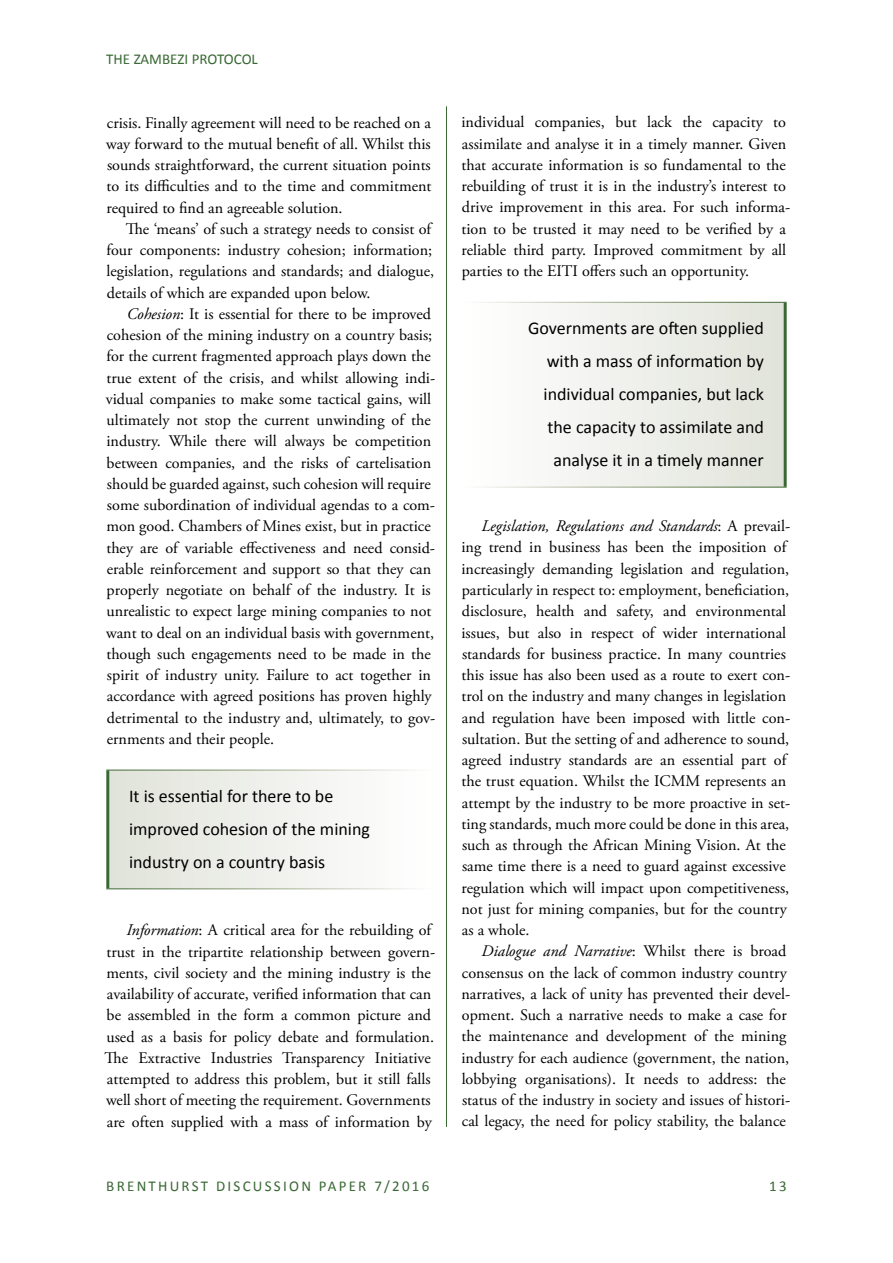
<style>
.page{position:relative;width:893px;height:1263px;background:#fff}
.page>*{position:absolute;margin:0;border:0;box-sizing:border-box;transform-origin:0 0}
.t1{font:18px/33px "Calibri";color:#000}
.t2{font:16.2px/21.3px "Adobe Garamond Pro";color:#000}
.t3{font:15px "Calibri";letter-spacing:.15em;color:#396834}
.t4{font:15px "Calibri";color:#396834}
.s1{font-style:italic}
</style>
<div class="page">
<hr style="left:446px;top:106px;width:1px;height:1021px;background:#396834">
<div style="left:108px;top:770px;width:324px;height:119px;background:linear-gradient(to right,#e0e3da,#fff)"></div>
<hr style="left:106px;top:770px;width:326px;height:1px;background:#fff">
<hr style="left:106px;top:888px;width:326px;height:1px;background:#fff">
<hr style="left:106px;top:770px;width:3px;height:118px;background:#396834">
<div style="left:461px;top:302px;width:324px;height:185px;background:linear-gradient(to right,#fff,#e0e2d9)"></div>
<hr style="left:461px;top:302px;width:326px;height:1px;background:#fff">
<hr style="left:784px;top:303px;width:3px;height:184px;background:#396834">
<p class="t4" style="left:106px;top:49px;width:153px">THE ZAMBEZI PROTOCOL</p>
<p class="t2" style="left:106px;top:112px;width:327px;text-align:justify">crisis. Finally agreement will need to be reached on a way forward to the mutual benefit of all. Whilst this sounds straightforward, the current situation points to its difficulties and to the time and commitment required to find an agreeable solution.</p>
<p class="t2" style="left:106px;top:219px;width:329px;text-indent:19px">The ‘means’ of such a strategy needs to consist of four components: industry cohesion; information; legislation, regulations and standards; and dialogue, details of which are expanded upon below.</p>
<p class="t2" style="left:106px;top:304px;width:331px;text-indent:21px"><span class="s1">Cohesion</span>: It is essential for there to be improved cohesion of the mining industry on a country basis; for the current fragmented approach plays down the true extent of the crisis, and whilst allowing indi&shy;vidual companies to make some tactical gains, will ultimately not stop the current unwinding of the industry. While there will always be competition between companies, and the risks of cartelisation should be guarded against, such cohesion will require some subordination of individual agendas to a com&shy;mon good. Chambers of Mines exist, but in practice they are of variable effectiveness and need consid&shy;erable reinforcement and support so that they can properly negotiate on behalf of the industry. It is unrealistic to expect large mining companies to not want to deal on an individual basis with government, though such engagements need to be made in the spirit of industry unity. Failure to act together in accordance with agreed positions has proven highly detrimental to the industry and, ultimately, to gov&shy;ernments and their people.</p>
<p class="t1" style="left:129px;top:778px;width:242px">It is essential for there to be improved cohesion of the mining industry on a country basis</p>
<p class="t2" style="left:105px;top:920px;width:332px;text-indent:22px"><span class="s1">Information</span>: A critical area for the rebuilding of trust in the tripartite relationship between govern&shy;ments, civil society and the mining industry is the availability of accurate, verified information that can be assembled in the form a common picture and used as a basis for policy debate and formulation.<br>The Extractive Industries Transparency Initiative attempted to address this problem, but it still falls well short of meeting the requirement. Governments are often supplied with a mass of information by</p>
<p class="t2" style="left:461px;top:112px;width:330px">individual companies, but lack the capacity to assimilate and analyse it in a timely manner. Given that accurate information is so fundamental to the rebuilding of trust it is in the industry’s interest to drive improvement in this area. For such informa&shy;tion to be trusted it may need to be verified by a reliable third party. Improved commitment by all parties to the EITI offers such an opportunity.</p>
<p class="t1" style="left:528px;top:310px;width:237px;text-align:right">Governments are often supplied with a mass of information by individual companies, but lack the capacity to assimilate and analyse it in a timely manner</p>
<p class="t2" style="left:461px;top:516px;width:330px;text-indent:20px"><span class="s1">Legislation, Regulations and Standards</span>: A prevail&shy;ing trend in business has been the imposition of increasingly demanding legislation and regulation, particularly in respect to: employment, beneficiation, disclosure, health and safety, and environmental issues, but also in respect of wider international standards for business practice. In many countries this issue has also been used as a route to exert con&shy;trol on the industry and many changes in legislation and regulation have been imposed with little con&shy;sultation. But the setting of and adherence to sound, agreed industry standards are an essential part of the trust equation. Whilst the ICMM represents an attempt by the industry to be more proactive in set&shy;ting standards, much more could be done in this area, such as through the African Mining Vision. At the same time there is a need to guard against excessive regulation which will impact upon competitiveness, not just for mining companies, but for the country as a whole.</p>
<p class="t2" style="left:461px;top:941px;width:330px;text-indent:20px"><span class="s1">Dialogue and Narrative</span>: Whilst there is broad consensus on the lack of common industry country narratives, a lack of unity has prevented their devel&shy;opment. Such a narrative needs to make a case for the maintenance and development of the mining industry for each audience (government, the nation, lobbying organisations). It needs to address: the status of the industry in society and issues of histori&shy;cal legacy, the need for policy stability, the balance</p>
<p class="t3" style="left:106px;top:1176px;width:325px">BRENTHURST DISCUSSION PAPER 7/2016</p>
<p class="t3" style="left:769px;top:1176px;width:19px">13</p>
</div>
